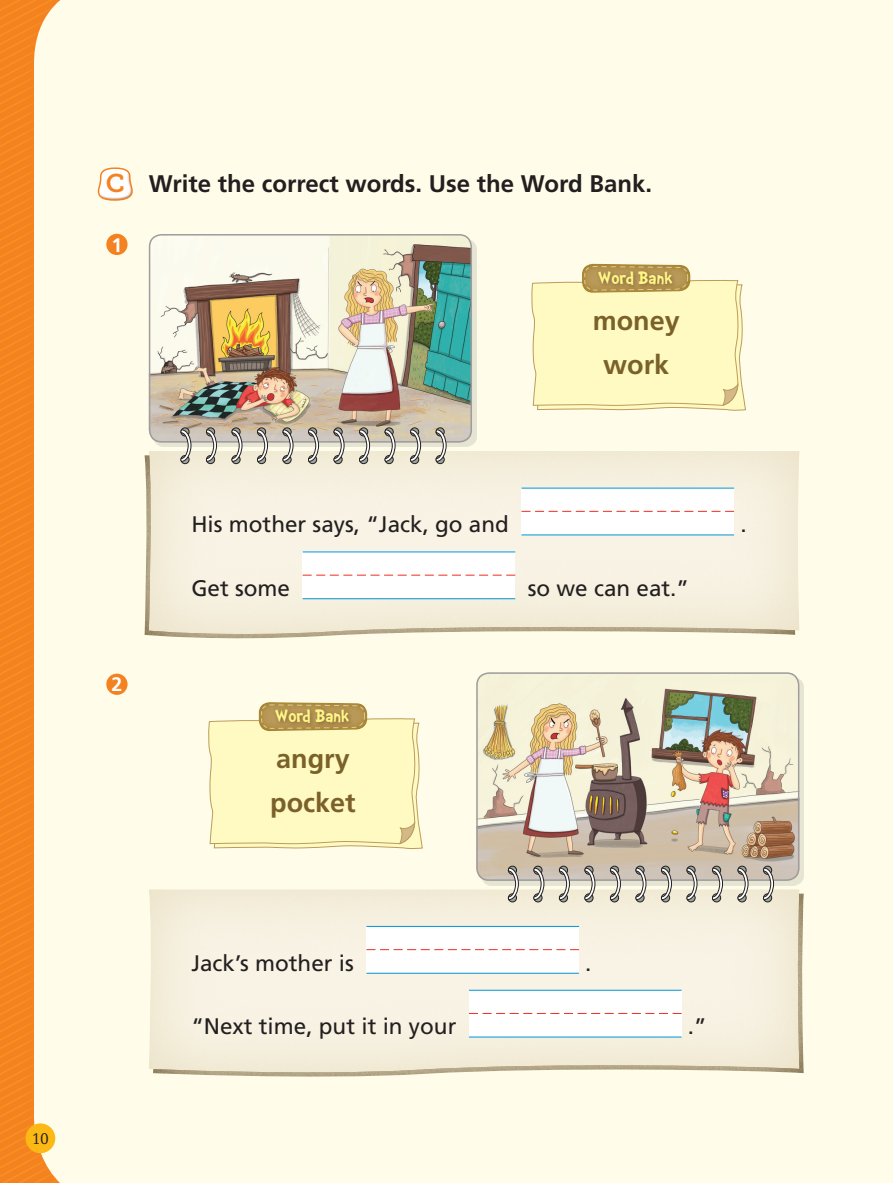
<style>
.page{position:relative;width:893px;height:1183px;background:#fff}
.page>*{position:absolute;margin:0;border:0;box-sizing:border-box;transform-origin:0 0}
.t1{font:700 27px/43.5px "Frutiger";color:#7a612a;text-align:center}
.t2{font:700 24px "Frutiger";color:#231f20}
.t3{font:22.5px "Frutiger";color:#231f20}
.t4{font:700 19.5px "Frutiger";color:#fff}
.t5{font:18px "Doctor Soos Bold";color:#fff685}
.t6{font:300 16.5px "Diverda Serif LT Std";color:#231f20}
.s1{font-family:"Museo Slab 700";font-weight:400;font-size:25.5px;color:#f58220}
</style>
<div class="page">
<div style="left:134px;top:0;width:759px;height:1182px;background:#fffde9"></div>
<svg style="left:0;top:0;width:134px;height:1182px;background:#fcddb3"></svg>
<div style="left:106px;top:234px;width:22px;height:21px;background:#f58220;border-radius:50%"></div>
<div style="left:106px;top:673px;width:22px;height:21px;background:#f58220;border-radius:50%"></div>
<div style="left:153px;top:891px;width:652px;height:185px;background:#3b2500;opacity:.75"></div>
<div style="left:143px;top:453px;width:654px;height:185px;background:#3b2500;opacity:.75"></div>
<div style="left:148px;top:449px;width:654px;height:185px;background:#916b00;opacity:.15"></div>
<div style="left:153px;top:238px;width:324px;height:209px;background:#000;opacity:.1"></div>
<img style="left:149px;top:234px;width:323px;height:208px">
<div style="left:149px;top:234px;width:323px;height:208px;border:2px solid #9f9c9b;border-radius:12px"></div>
<div style="left:521px;top:487px;width:213px;height:47px;background:#fff"></div>
<hr style="left:521px;top:487px;width:213px;height:1px;background:#0095d9">
<svg style="left:521px;top:511px;width:213px;height:1px"></svg>
<hr style="left:521px;top:534px;width:213px;height:1px;background:#0095d9">
<div style="left:303px;top:551px;width:212px;height:47px;background:#fff"></div>
<hr style="left:303px;top:551px;width:212px;height:1px;background:#0095d9">
<svg style="left:303px;top:574px;width:212px;height:1px"></svg>
<hr style="left:303px;top:598px;width:212px;height:1px;background:#0095d9">
<div style="left:149px;top:887px;width:652px;height:185px;background:#f5f0df"></div>
<div style="left:481px;top:676px;width:323px;height:209px;background:#000;opacity:.1"></div>
<img style="left:476px;top:672px;width:323px;height:208px">
<div style="left:476px;top:672px;width:323px;height:208px;border:2px solid #9f9c9b;border-radius:12px"></div>
<div style="left:366px;top:925px;width:213px;height:47px;background:#fff"></div>
<hr style="left:366px;top:925px;width:213px;height:1px;background:#0095d9">
<svg style="left:366px;top:949px;width:213px;height:1px"></svg>
<hr style="left:366px;top:972px;width:213px;height:1px;background:#0095d9">
<div style="left:469px;top:989px;width:213px;height:47px;background:#fff"></div>
<hr style="left:469px;top:989px;width:213px;height:1px;background:#0095d9">
<hr style="left:469px;top:1036px;width:213px;height:1px;background:#0095d9">
<div style="left:181px;top:427px;width:8px;height:9px;border:1px solid #231f20;border-radius:50%"></div>
<div style="left:181px;top:455px;width:8px;height:8px;border:1px solid #231f20;border-radius:50%"></div>
<svg style="left:180px;top:429px;width:11px;height:32px"></svg>
<div style="left:206px;top:427px;width:9px;height:9px;border:1px solid #231f20;border-radius:50%"></div>
<div style="left:206px;top:455px;width:9px;height:8px;border:1px solid #231f20;border-radius:50%"></div>
<svg style="left:206px;top:429px;width:11px;height:32px"></svg>
<div style="left:232px;top:427px;width:8px;height:9px;border:1px solid #231f20;border-radius:50%"></div>
<div style="left:232px;top:455px;width:8px;height:8px;border:1px solid #231f20;border-radius:50%"></div>
<svg style="left:231px;top:429px;width:11px;height:32px"></svg>
<div style="left:257px;top:427px;width:9px;height:9px;border:1px solid #231f20;border-radius:50%"></div>
<div style="left:257px;top:455px;width:9px;height:8px;border:1px solid #231f20;border-radius:50%"></div>
<svg style="left:257px;top:429px;width:11px;height:32px"></svg>
<div style="left:283px;top:427px;width:8px;height:9px;border:1px solid #231f20;border-radius:50%"></div>
<div style="left:283px;top:455px;width:8px;height:8px;border:1px solid #231f20;border-radius:50%"></div>
<svg style="left:282px;top:429px;width:11px;height:32px"></svg>
<div style="left:308px;top:427px;width:9px;height:9px;border:1px solid #231f20;border-radius:50%"></div>
<div style="left:308px;top:455px;width:9px;height:8px;border:1px solid #231f20;border-radius:50%"></div>
<svg style="left:308px;top:429px;width:11px;height:32px"></svg>
<div style="left:334px;top:427px;width:8px;height:9px;border:1px solid #231f20;border-radius:50%"></div>
<div style="left:334px;top:455px;width:8px;height:8px;border:1px solid #231f20;border-radius:50%"></div>
<svg style="left:333px;top:429px;width:11px;height:32px"></svg>
<div style="left:359px;top:427px;width:9px;height:9px;border:1px solid #231f20;border-radius:50%"></div>
<div style="left:359px;top:455px;width:9px;height:8px;border:1px solid #231f20;border-radius:50%"></div>
<svg style="left:359px;top:429px;width:11px;height:32px"></svg>
<div style="left:385px;top:427px;width:8px;height:9px;border:1px solid #231f20;border-radius:50%"></div>
<div style="left:385px;top:455px;width:8px;height:8px;border:1px solid #231f20;border-radius:50%"></div>
<svg style="left:385px;top:429px;width:10px;height:32px"></svg>
<div style="left:410px;top:427px;width:9px;height:9px;border:1px solid #231f20;border-radius:50%"></div>
<div style="left:410px;top:455px;width:9px;height:8px;border:1px solid #231f20;border-radius:50%"></div>
<svg style="left:410px;top:429px;width:11px;height:32px"></svg>
<div style="left:436px;top:427px;width:8px;height:9px;border:1px solid #231f20;border-radius:50%"></div>
<div style="left:436px;top:455px;width:8px;height:8px;border:1px solid #231f20;border-radius:50%"></div>
<svg style="left:436px;top:429px;width:10px;height:32px"></svg>
<div style="left:508px;top:865px;width:9px;height:9px;border:1px solid #231f20;border-radius:50%"></div>
<div style="left:508px;top:893px;width:9px;height:8px;border:1px solid #231f20;border-radius:50%"></div>
<svg style="left:508px;top:867px;width:11px;height:32px"></svg>
<div style="left:534px;top:865px;width:8px;height:9px;border:1px solid #231f20;border-radius:50%"></div>
<div style="left:534px;top:893px;width:8px;height:8px;border:1px solid #231f20;border-radius:50%"></div>
<svg style="left:533px;top:867px;width:11px;height:32px"></svg>
<div style="left:559px;top:865px;width:9px;height:9px;border:1px solid #231f20;border-radius:50%"></div>
<div style="left:559px;top:893px;width:9px;height:8px;border:1px solid #231f20;border-radius:50%"></div>
<svg style="left:559px;top:867px;width:11px;height:32px"></svg>
<div style="left:585px;top:865px;width:8px;height:9px;border:1px solid #231f20;border-radius:50%"></div>
<div style="left:585px;top:893px;width:8px;height:8px;border:1px solid #231f20;border-radius:50%"></div>
<svg style="left:584px;top:867px;width:11px;height:32px"></svg>
<div style="left:610px;top:865px;width:9px;height:9px;border:1px solid #231f20;border-radius:50%"></div>
<div style="left:610px;top:893px;width:9px;height:8px;border:1px solid #231f20;border-radius:50%"></div>
<svg style="left:610px;top:867px;width:11px;height:32px"></svg>
<div style="left:636px;top:865px;width:8px;height:9px;border:1px solid #231f20;border-radius:50%"></div>
<div style="left:636px;top:893px;width:8px;height:8px;border:1px solid #231f20;border-radius:50%"></div>
<svg style="left:635px;top:867px;width:11px;height:32px"></svg>
<div style="left:661px;top:865px;width:9px;height:9px;border:1px solid #231f20;border-radius:50%"></div>
<div style="left:661px;top:893px;width:9px;height:8px;border:1px solid #231f20;border-radius:50%"></div>
<svg style="left:661px;top:867px;width:11px;height:32px"></svg>
<div style="left:687px;top:865px;width:8px;height:9px;border:1px solid #231f20;border-radius:50%"></div>
<div style="left:687px;top:893px;width:8px;height:8px;border:1px solid #231f20;border-radius:50%"></div>
<svg style="left:686px;top:867px;width:11px;height:32px"></svg>
<div style="left:712px;top:865px;width:9px;height:9px;border:1px solid #231f20;border-radius:50%"></div>
<div style="left:712px;top:893px;width:9px;height:8px;border:1px solid #231f20;border-radius:50%"></div>
<svg style="left:712px;top:867px;width:11px;height:32px"></svg>
<div style="left:738px;top:865px;width:8px;height:9px;border:1px solid #231f20;border-radius:50%"></div>
<div style="left:738px;top:893px;width:8px;height:8px;border:1px solid #231f20;border-radius:50%"></div>
<svg style="left:737px;top:867px;width:11px;height:32px"></svg>
<div style="left:763px;top:865px;width:9px;height:9px;border:1px solid #231f20;border-radius:50%"></div>
<div style="left:763px;top:893px;width:9px;height:8px;border:1px solid #231f20;border-radius:50%"></div>
<svg style="left:763px;top:867px;width:11px;height:32px"></svg>
<svg style="left:531px;top:227px;width:215px;height:184px;background:#fbf5c6"></svg>
<div style="left:595px;top:268px;width:82px;height:22px;background:#170000;opacity:.35"></div>
<svg style="left:208px;top:665px;width:215px;height:184px;background:#fbf5c6"></svg>
<div style="left:272px;top:706px;width:82px;height:22px;background:#170000;opacity:.35"></div>
<p class="t6" style="left:32px;top:1128px;width:19px">10</p>
<p class="t2" style="left:106px;top:169px;width:548px"><span class="s1">C</span> Write the correct words. Use the Word Bank.</p>
<p class="t4" style="left:112px;top:233px;width:12px">1</p>
<p class="t5" style="left:598px;top:269px;width:76px">Word Bank</p>
<p class="t1" style="left:593px;top:299px;width:89px">money work</p>
<p class="t4" style="left:112px;top:673px;width:12px">2</p>
<p class="t3" style="left:191px;top:511px;width:319px">His mother says, “Jack, go and</p>
<p class="t3" style="left:191px;top:575px;width:100px">Get some</p>
<p class="t3" style="left:528px;top:575px;width:163px">so we can eat.”</p>
<p class="t5" style="left:275px;top:706px;width:76px">Word Bank</p>
<p class="t1" style="left:270px;top:737px;width:87px;text-align:left">angry pocket</p>
<p class="t3" style="left:740px;top:511px;width:8px">.</p>
<p class="t3" style="left:191px;top:949px;width:164px">Jack’s mother is</p>
<p class="t3" style="left:585px;top:949px;width:8px">.</p>
<p class="t3" style="left:191px;top:1013px;width:267px">“Next time, put it in your</p>
<p class="t3" style="left:688px;top:1013px;width:20px">.”</p>
</div>
